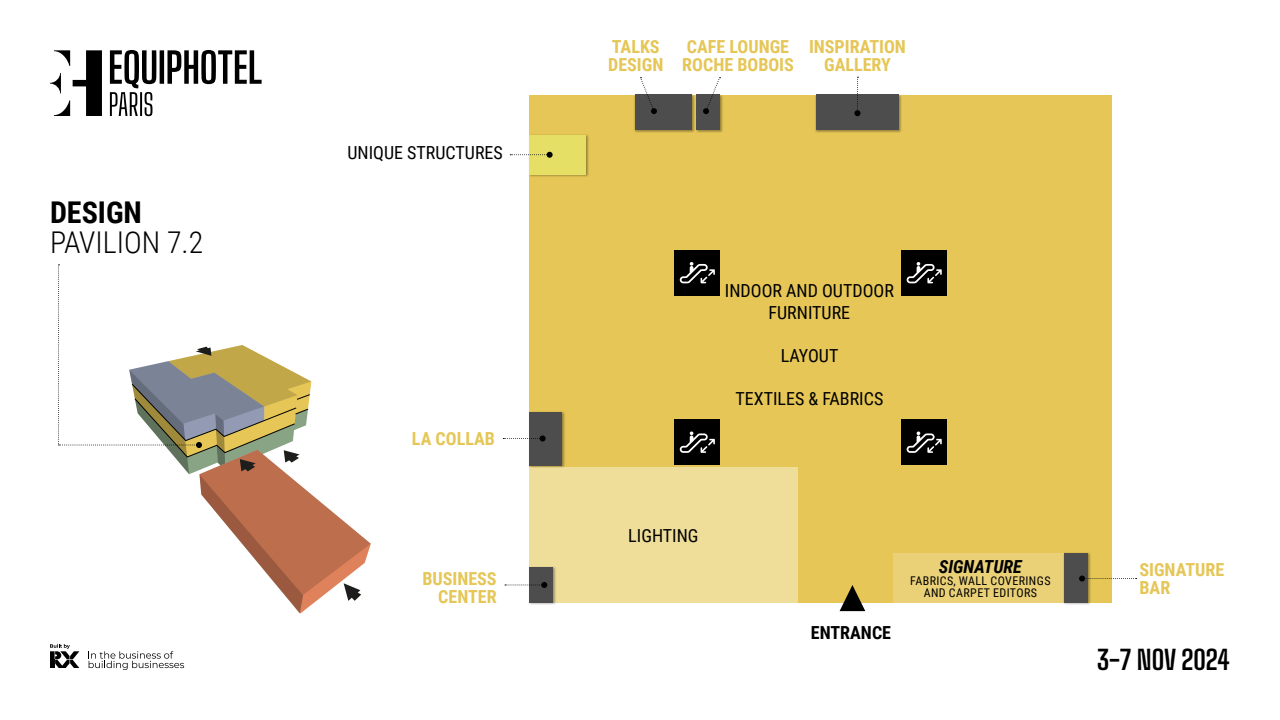
<style>
.page{position:relative;width:1280px;height:720px;background:#fff}
.page>*{position:absolute;margin:0;border:0;box-sizing:border-box;transform-origin:0 0}
.t1{font:300 30px "Roboto Condensed";color:#000}
.t2{font:700 30px "Roboto Condensed";color:#000}
.t3{font:100 26.6px "Big Shoulders Text";color:#000}
.t4{font:700 18px/18px "Roboto Condensed";color:#e5c656}
.t5{font:18px/21.6px "Roboto Condensed";color:#000;text-align:center}
.t6{font:italic 700 18px "Roboto Condensed";color:#000}
.t7{font:700 18px "Roboto Condensed";color:#000}
.t8{font:12px/12px "Roboto Condensed";letter-spacing:.035em;color:#000;text-align:center}
</style>
<div class="page">
<div style="left:529px;top:96px;width:583px;height:507px;background:#e5c656"></div>
<div style="left:529px;top:468px;width:269px;height:135px;background:#efdd9a"></div>
<div style="left:893px;top:554px;width:171px;height:49px;background:#ead178"></div>
<div style="left:528px;top:411px;width:37px;height:57px;background:#000;opacity:.35"></div>
<div style="left:529px;top:412px;width:33px;height:53px;background:#4d4d4d"></div>
<div style="left:528px;top:134px;width:61px;height:44px;background:#000;opacity:.35"></div>
<div style="left:529px;top:135px;width:57px;height:39px;background:#e5df66"></div>
<div style="left:634px;top:94px;width:61px;height:39px;background:#000;opacity:.35"></div>
<div style="left:635px;top:95px;width:57px;height:35px;background:#4d4d4d"></div>
<div style="left:695px;top:94px;width:28px;height:39px;background:#000;opacity:.35"></div>
<div style="left:696px;top:95px;width:24px;height:35px;background:#4d4d4d"></div>
<div style="left:1063px;top:552px;width:28px;height:54px;background:#000;opacity:.35"></div>
<div style="left:1064px;top:553px;width:24px;height:50px;background:#4d4d4d"></div>
<div style="left:815px;top:94px;width:87px;height:39px;background:#000;opacity:.35"></div>
<div style="left:816px;top:95px;width:83px;height:35px;background:#4d4d4d"></div>
<div style="left:528px;top:566px;width:29px;height:40px;background:#000;opacity:.35"></div>
<div style="left:529px;top:567px;width:24px;height:36px;background:#4d4d4d"></div>
<svg style="left:505px;top:582px;width:42px;height:6px"></svg>
<svg style="left:89px;top:651px;width:95px;height:19px"></svg>
<svg style="left:50px;top:644px;width:29px;height:24px"></svg>
<svg style="left:50px;top:50px;width:52px;height:66px"></svg>
<svg style="left:110px;top:50px;width:152px;height:66px"></svg>
<div style="left:675px;top:419px;width:45px;height:46px;background:#000"></div>
<svg style="left:680px;top:431px;width:35px;height:22px"></svg>
<div style="left:675px;top:250px;width:45px;height:45px;background:#000"></div>
<svg style="left:680px;top:262px;width:35px;height:21px"></svg>
<div style="left:902px;top:419px;width:45px;height:46px;background:#000"></div>
<svg style="left:907px;top:431px;width:35px;height:22px"></svg>
<div style="left:902px;top:250px;width:45px;height:45px;background:#000"></div>
<svg style="left:907px;top:262px;width:35px;height:21px"></svg>
<svg style="left:840px;top:585px;width:25px;height:26px"></svg>
<svg style="left:503px;top:436px;width:43px;height:6px"></svg>
<svg style="left:510px;top:152px;width:43px;height:6px"></svg>
<svg style="left:1079px;top:576px;width:58px;height:6px"></svg>
<svg style="left:854px;top:77px;width:6px;height:39px"></svg>
<svg style="left:640px;top:77px;width:17px;height:37px"></svg>
<svg style="left:703px;top:77px;width:18px;height:38px"></svg>
<svg style="left:58px;top:264px;width:313px;height:350px"></svg>
<h1 class="t2" style="left:50px;top:191px;width:93px">DESIGN</h1>
<h1 class="t1" style="left:50px;top:221px;width:155px">PAVILION 7.2</h1>
<p class="t5" style="left:347px;top:141px;width:157px">UNIQUE STRUCTURES</p>
<p class="t4" style="left:412px;top:429px;width:85px">LA COLLAB</p>
<p class="t4" style="left:422px;top:569px;width:76px;text-align:right">BUSINESS<br>CENTER</p>
<p class="t4" style="left:608px;top:36px;width:57px">TALKS<br>DESIGN</p>
<p class="t4" style="left:682px;top:36px;width:113px">CAFE LOUNGE<br>ROCHE BOBOIS</p>
<p class="t4" style="left:809px;top:36px;width:98px;text-align:center">INSPIRATION<br>GALLERY</p>
<p class="t5" style="left:725px;top:279px;width:170px">INDOOR AND OUTDOOR<br>FURNITURE</p>
<p class="t5" style="left:781px;top:344px;width:59px">LAYOUT</p>
<p class="t5" style="left:735px;top:387px;width:149px">TEXTILES &amp; FABRICS</p>
<p class="t5" style="left:628px;top:524px;width:72px">LIGHTING</p>
<p class="t7" style="left:811px;top:620px;width:82px">ENTRANCE</p>
<p class="t6" style="left:939px;top:554px;width:85px">SIGNATURE</p>
<p class="t8" style="left:910px;top:575px;width:142px">FABRICS, WALL COVERINGS<br>AND CARPET EDITORS</p>
<p class="t4" style="left:1140px;top:560px;width:86px">SIGNATURE<br>BAR</p>
<h2 class="t3" style="left:1097px;top:640px;width:134px">3-7 NOV 2024</h2>
</div>
